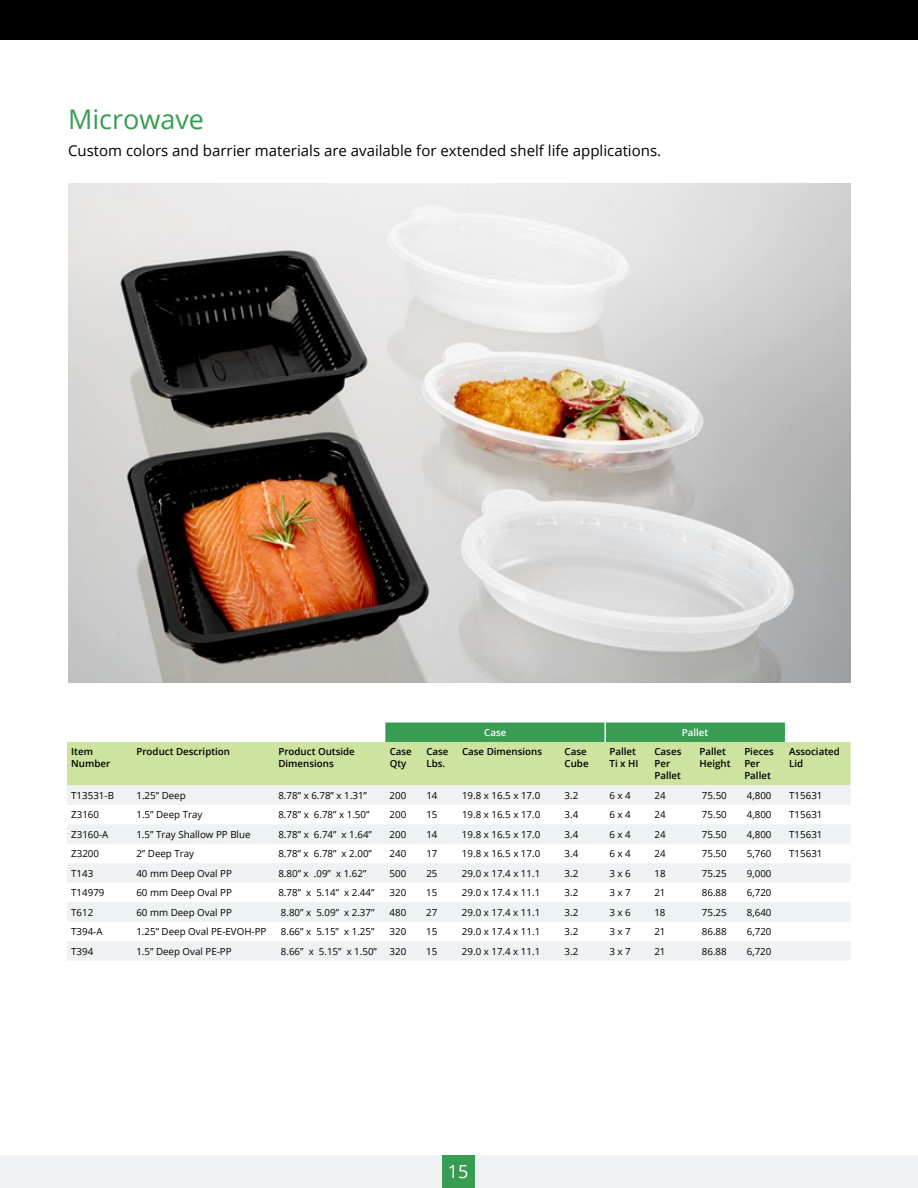
<style>
.page{position:relative;width:918px;height:1188px;background:#fff}
.page>*{position:absolute;margin:0;border:0;box-sizing:border-box;transform-origin:0 0}
.t1{font:27px "Open Sans";color:#389d53}
.t2{font:18px "Open Sans";color:#fff}
.t3{font:15px "Open Sans";color:#000}
.t4{font:9.75px "Open Sans";color:#000}
.t5{font:600 9.75px/12px "Open Sans";color:#000}
.t6{font:600 9.75px "Open Sans";color:#fff}
</style>
<div class="page">
<div style="left:0;top:1155px;width:918px;height:33px;background:#eff1f2"></div>
<div style="left:0;top:0;width:918px;height:40px;background:#000"></div>
<div style="left:442px;top:1155px;width:32px;height:33px;background:#389d53"></div>
<img style="left:68px;top:184px;width:782px;height:499px">
<svg style="left:67px;top:785px;width:783px;height:175px;fill:#eff1f2"></svg>
<svg style="left:67px;top:723px;width:783px;height:62px;background:#bddca1"></svg>
<h1 class="t1" style="left:68px;top:100px;width:138px">Microwave</h1>
<h3 class="t3" style="left:68px;top:141px;width:595px">Custom colors and barrier materials are available for extended shelf life applications.</h3>
<p class="t6" style="left:484px;top:726px;width:24px">Case</p>
<p class="t6" style="left:682px;top:726px;width:28px">Pallet</p>
<p class="t5" style="left:71px;top:746px;width:41px">Item<br>Number</p>
<p class="t5" style="left:136px;top:746px;width:95px">Product Description</p>
<p class="t5" style="left:278px;top:746px;width:78px">Product Outside<br>Dimensions</p>
<p class="t5" style="left:390px;top:746px;width:24px">Case<br>Qty</p>
<p class="t5" style="left:426px;top:746px;width:24px">Case<br>Lbs.</p>
<p class="t5" style="left:462px;top:746px;width:82px">Case Dimensions</p>
<p class="t5" style="left:565px;top:746px;width:26px">Case<br>Cube</p>
<p class="t5" style="left:610px;top:746px;width:30px">Pallet<br>Ti x HI</p>
<p class="t5" style="left:654px;top:746px;width:28px">Cases<br>Per<br>Pallet</p>
<p class="t5" style="left:699px;top:746px;width:33px">Pallet<br>Height</p>
<p class="t5" style="left:744px;top:746px;width:31px">Pieces<br>Per<br>Pallet</p>
<p class="t5" style="left:789px;top:746px;width:52px">Associated<br>Lid</p>
<p class="t4" style="left:71px;top:789px;width:44px">T13531-B</p>
<p class="t4" style="left:136px;top:789px;width:51px">1.25” Deep</p>
<p class="t4" style="left:278px;top:789px;width:90px">8.78” x 6.78” x 1.31”</p>
<p class="t4" style="left:390px;top:789px;width:18px">200</p>
<p class="t4" style="left:426px;top:789px;width:13px">14</p>
<p class="t4" style="left:462px;top:789px;width:80px">19.8 x 16.5 x 17.0</p>
<p class="t4" style="left:565px;top:789px;width:15px">3.2</p>
<p class="t4" style="left:610px;top:789px;width:23px">6 x 4</p>
<p class="t4" style="left:654px;top:789px;width:13px">24</p>
<p class="t4" style="left:702px;top:789px;width:26px">75.50</p>
<p class="t4" style="left:747px;top:789px;width:26px">4,800</p>
<p class="t4" style="left:789px;top:789px;width:35px">T15631</p>
<p class="t4" style="left:71px;top:808px;width:29px">Z3160</p>
<p class="t4" style="left:136px;top:808px;width:67px">1.5” Deep Tray</p>
<p class="t4" style="left:278px;top:808px;width:93px">8.78” x 6.78” x 1.50”</p>
<p class="t4" style="left:390px;top:808px;width:18px">200</p>
<p class="t4" style="left:426px;top:808px;width:13px">15</p>
<p class="t4" style="left:462px;top:808px;width:80px">19.8 x 16.5 x 17.0</p>
<p class="t4" style="left:565px;top:808px;width:15px">3.4</p>
<p class="t4" style="left:610px;top:808px;width:23px">6 x 4</p>
<p class="t4" style="left:654px;top:808px;width:13px">24</p>
<p class="t4" style="left:702px;top:808px;width:26px">75.50</p>
<p class="t4" style="left:747px;top:808px;width:26px">4,800</p>
<p class="t4" style="left:789px;top:808px;width:35px">T15631</p>
<p class="t4" style="left:71px;top:828px;width:39px">Z3160-A</p>
<p class="t4" style="left:136px;top:828px;width:116px">1.5” Tray Shallow PP Blue</p>
<p class="t4" style="left:278px;top:828px;width:95px">8.78” x 6.74” x 1.64”</p>
<p class="t4" style="left:390px;top:828px;width:18px">200</p>
<p class="t4" style="left:426px;top:828px;width:13px">14</p>
<p class="t4" style="left:462px;top:828px;width:80px">19.8 x 16.5 x 17.0</p>
<p class="t4" style="left:565px;top:828px;width:15px">3.4</p>
<p class="t4" style="left:610px;top:828px;width:23px">6 x 4</p>
<p class="t4" style="left:654px;top:828px;width:13px">24</p>
<p class="t4" style="left:702px;top:828px;width:26px">75.50</p>
<p class="t4" style="left:747px;top:828px;width:26px">4,800</p>
<p class="t4" style="left:789px;top:828px;width:35px">T15631</p>
<p class="t4" style="left:71px;top:847px;width:29px">Z3200</p>
<p class="t4" style="left:136px;top:847px;width:59px">2” Deep Tray</p>
<p class="t4" style="left:278px;top:847px;width:95px">8.78” x 6.78” x 2.00”</p>
<p class="t4" style="left:390px;top:847px;width:18px">240</p>
<p class="t4" style="left:426px;top:847px;width:13px">17</p>
<p class="t4" style="left:462px;top:847px;width:80px">19.8 x 16.5 x 17.0</p>
<p class="t4" style="left:565px;top:847px;width:15px">3.4</p>
<p class="t4" style="left:610px;top:847px;width:23px">6 x 4</p>
<p class="t4" style="left:654px;top:847px;width:13px">24</p>
<p class="t4" style="left:702px;top:847px;width:26px">75.50</p>
<p class="t4" style="left:747px;top:847px;width:26px">5,760</p>
<p class="t4" style="left:789px;top:847px;width:35px">T15631</p>
<p class="t4" style="left:71px;top:867px;width:24px">T143</p>
<p class="t4" style="left:136px;top:867px;width:97px">40 mm Deep Oval PP</p>
<p class="t4" style="left:278px;top:867px;width:90px">8.80” x .09” x 1.62”</p>
<p class="t4" style="left:390px;top:867px;width:18px">500</p>
<p class="t4" style="left:426px;top:867px;width:13px">25</p>
<p class="t4" style="left:462px;top:867px;width:80px">29.0 x 17.4 x 11.1</p>
<p class="t4" style="left:565px;top:867px;width:15px">3.2</p>
<p class="t4" style="left:610px;top:867px;width:23px">3 x 6</p>
<p class="t4" style="left:654px;top:867px;width:13px">18</p>
<p class="t4" style="left:702px;top:867px;width:26px">75.25</p>
<p class="t4" style="left:747px;top:867px;width:26px">9,000</p>
<p class="t4" style="left:71px;top:886px;width:35px">T14979</p>
<p class="t4" style="left:136px;top:886px;width:97px">60 mm Deep Oval PP</p>
<p class="t4" style="left:278px;top:886px;width:98px">8.78” x 5.14” x 2.44”</p>
<p class="t4" style="left:390px;top:886px;width:18px">320</p>
<p class="t4" style="left:426px;top:886px;width:13px">15</p>
<p class="t4" style="left:462px;top:886px;width:80px">29.0 x 17.4 x 11.1</p>
<p class="t4" style="left:565px;top:886px;width:15px">3.2</p>
<p class="t4" style="left:609px;top:886px;width:23px">3 x 7</p>
<p class="t4" style="left:654px;top:886px;width:13px">21</p>
<p class="t4" style="left:702px;top:886px;width:26px">86.88</p>
<p class="t4" style="left:747px;top:886px;width:26px">6,720</p>
<p class="t4" style="left:71px;top:905px;width:24px">T612</p>
<p class="t4" style="left:136px;top:905px;width:97px">60 mm Deep Oval PP</p>
<p class="t4" style="left:281px;top:905px;width:95px">8.80” x 5.09” x 2.37”</p>
<p class="t4" style="left:390px;top:905px;width:18px">480</p>
<p class="t4" style="left:426px;top:905px;width:13px">27</p>
<p class="t4" style="left:462px;top:905px;width:80px">29.0 x 17.4 x 11.1</p>
<p class="t4" style="left:565px;top:905px;width:15px">3.2</p>
<p class="t4" style="left:609px;top:905px;width:23px">3 x 6</p>
<p class="t4" style="left:654px;top:905px;width:13px">18</p>
<p class="t4" style="left:702px;top:905px;width:26px">75.25</p>
<p class="t4" style="left:747px;top:905px;width:26px">8,640</p>
<p class="t4" style="left:71px;top:925px;width:33px">T394-A</p>
<p class="t4" style="left:136px;top:925px;width:132px">1.25” Deep Oval PE-EVOH-PP</p>
<p class="t4" style="left:281px;top:925px;width:95px">8.66” x 5.15” x 1.25”</p>
<p class="t4" style="left:390px;top:925px;width:18px">320</p>
<p class="t4" style="left:426px;top:925px;width:13px">15</p>
<p class="t4" style="left:462px;top:925px;width:80px">29.0 x 17.4 x 11.1</p>
<p class="t4" style="left:565px;top:925px;width:15px">3.2</p>
<p class="t4" style="left:609px;top:925px;width:23px">3 x 7</p>
<p class="t4" style="left:654px;top:925px;width:13px">21</p>
<p class="t4" style="left:702px;top:925px;width:26px">86.88</p>
<p class="t4" style="left:747px;top:925px;width:26px">6,720</p>
<p class="t4" style="left:71px;top:944px;width:24px">T394</p>
<p class="t4" style="left:136px;top:944px;width:97px">1.5” Deep Oval PE-PP</p>
<p class="t4" style="left:281px;top:944px;width:98px">8.66” x 5.15” x 1.50”</p>
<p class="t4" style="left:390px;top:944px;width:18px">320</p>
<p class="t4" style="left:426px;top:944px;width:13px">15</p>
<p class="t4" style="left:462px;top:944px;width:80px">29.0 x 17.4 x 11.1</p>
<p class="t4" style="left:565px;top:944px;width:15px">3.2</p>
<p class="t4" style="left:609px;top:944px;width:23px">3 x 7</p>
<p class="t4" style="left:654px;top:944px;width:13px">21</p>
<p class="t4" style="left:702px;top:944px;width:26px">86.88</p>
<p class="t4" style="left:747px;top:944px;width:26px">6,720</p>
<h2 class="t2" style="left:448px;top:1159px;width:22px">15</h2>
</div>
